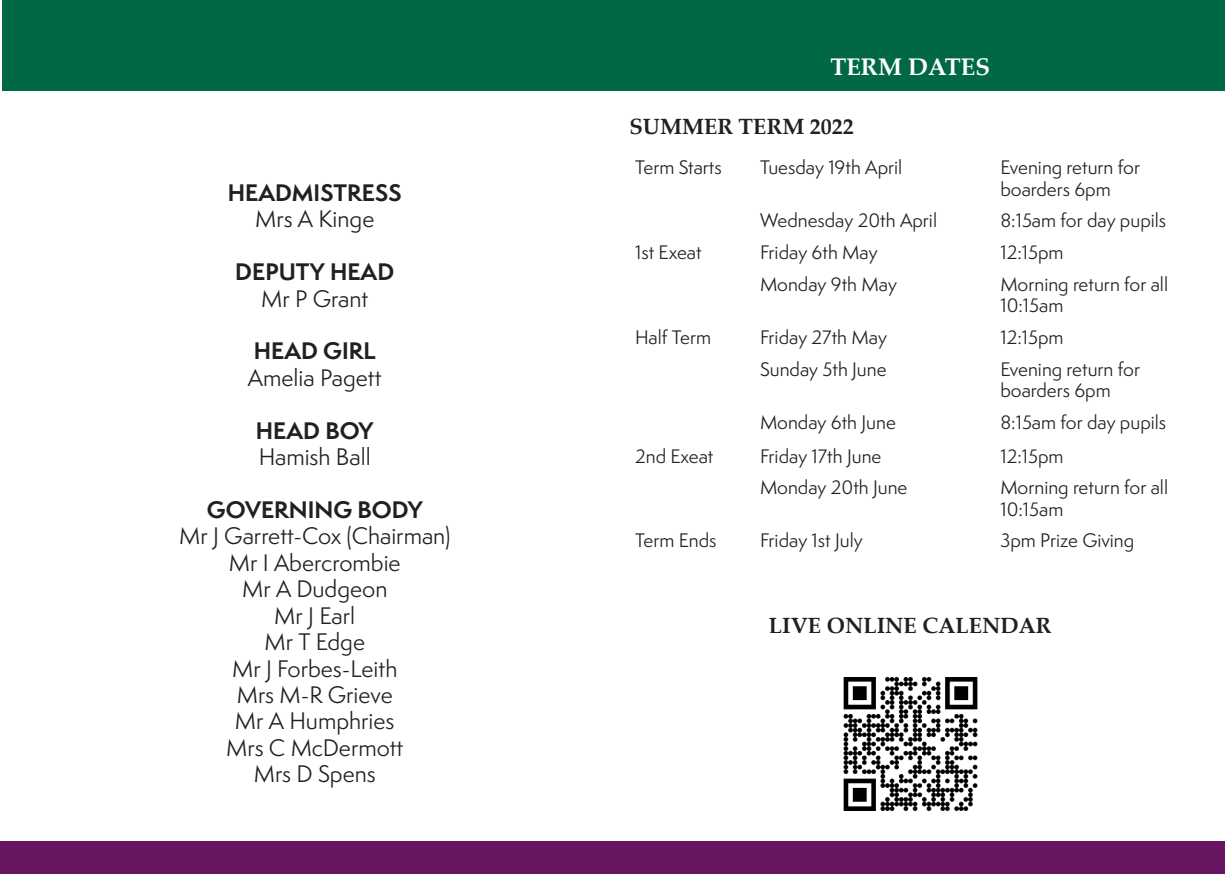
<style>
.page{position:relative;width:1225px;height:874px;background:#fff}
.page>*{position:absolute;margin:0;border:0;box-sizing:border-box;transform-origin:0 0}
.t1{font:700 24px "Palatino Linotype";color:#fff}
.t2{font:22px "Semplicita Pro";color:#231f20}
.t3{font:700 22px "Semplicita Pro";color:#231f20}
.t4{font:700 22px "Palatino Linotype";color:#231f20}
.t5{font:18px/21.6px "Semplicita Pro";color:#231f20}
</style>
<div class="page">
<div style="left:2px;top:0;width:1223px;height:91px;background:#006944"></div>
<div style="left:0;top:841px;width:1225px;height:32px;background:#681561"></div>
<img style="left:843px;top:677px;width:135px;height:134px">
<p class="t3" style="left:228px;top:176px;width:175px">HEADMISTRESS</p>
<p class="t2" style="left:255px;top:203px;width:121px">Mrs A Kinge</p>
<p class="t3" style="left:235px;top:255px;width:160px">DEPUTY HEAD</p>
<p class="t2" style="left:261px;top:282px;width:109px">Mr P Grant</p>
<p class="t3" style="left:254px;top:334px;width:123px">HEAD GIRL</p>
<p class="t2" style="left:248px;top:362px;width:135px">Amelia Pagett</p>
<p class="t3" style="left:256px;top:413px;width:119px">HEAD BOY</p>
<p class="t2" style="left:259px;top:441px;width:114px">Hamish Ball</p>
<p class="t3" style="left:207px;top:493px;width:217px">GOVERNING BODY</p>
<p class="t2" style="left:179px;top:520px;width:273px">Mr J Garrett-Cox (Chairman)</p>
<p class="t2" style="left:229px;top:546px;width:173px">Mr I Abercrombie</p>
<p class="t2" style="left:242px;top:573px;width:147px">Mr A Dudgeon</p>
<p class="t2" style="left:274px;top:599px;width:83px">Mr J Earl</p>
<p class="t2" style="left:264px;top:626px;width:102px">Mr T Edge</p>
<p class="t2" style="left:232px;top:652px;width:167px">Mr J Forbes-Leith</p>
<p class="t2" style="left:237px;top:678px;width:158px">Mrs M-R Grieve</p>
<p class="t2" style="left:235px;top:705px;width:161px">Mr A Humphries</p>
<p class="t2" style="left:226px;top:731px;width:179px">Mrs C McDermott</p>
<p class="t2" style="left:254px;top:758px;width:124px">Mrs D Spens</p>
<p class="t1" style="left:830px;top:49px;width:161px">TERM DATES</p>
<p class="t4" style="left:629px;top:111px;width:226px">SUMMER TERM 2022</p>
<p class="t5" style="left:635px;top:156px;width:88px">Term Starts</p>
<p class="t5" style="left:760px;top:156px;width:144px">Tuesday 19th April</p>
<p class="t5" style="left:1000px;top:156px;width:141px">Evening return for boarders 6pm</p>
<p class="t5" style="left:760px;top:209px;width:178px">Wednesday 20th April</p>
<p class="t5" style="left:1000px;top:209px;width:167px">8:15am for day pupils</p>
<p class="t5" style="left:635px;top:241px;width:68px">1st Exeat</p>
<p class="t5" style="left:760px;top:241px;width:119px">Friday 6th May</p>
<p class="t5" style="left:1000px;top:241px;width:65px">12:15pm</p>
<p class="t5" style="left:760px;top:273px;width:138px">Monday 9th May</p>
<p class="t5" style="left:1000px;top:273px;width:169px">Morning return for all<br>10:15am</p>
<p class="t5" style="left:635px;top:326px;width:77px">Half Term</p>
<p class="t5" style="left:760px;top:326px;width:128px">Friday 27th May</p>
<p class="t5" style="left:1000px;top:326px;width:65px">12:15pm</p>
<p class="t5" style="left:760px;top:357px;width:128px">Sunday 5th June</p>
<p class="t5" style="left:1000px;top:357px;width:141px">Evening return for boarders 6pm</p>
<p class="t5" style="left:760px;top:410px;width:137px">Monday 6th June</p>
<p class="t5" style="left:1000px;top:410px;width:167px">8:15am for day pupils</p>
<p class="t5" style="left:635px;top:444px;width:80px">2nd Exeat</p>
<p class="t5" style="left:760px;top:444px;width:123px">Friday 17th June</p>
<p class="t5" style="left:1000px;top:444px;width:65px">12:15pm</p>
<p class="t5" style="left:760px;top:476px;width:149px">Monday 20th June</p>
<p class="t5" style="left:1000px;top:476px;width:169px">Morning return for all<br>10:15am</p>
<p class="t5" style="left:635px;top:529px;width:83px">Term Ends</p>
<p class="t5" style="left:760px;top:529px;width:104px">Friday 1st July</p>
<p class="t5" style="left:1000px;top:529px;width:135px">3pm Prize Giving</p>
<p class="t4" style="left:769px;top:609px;width:284px">LIVE ONLINE CALENDAR</p>
</div>
